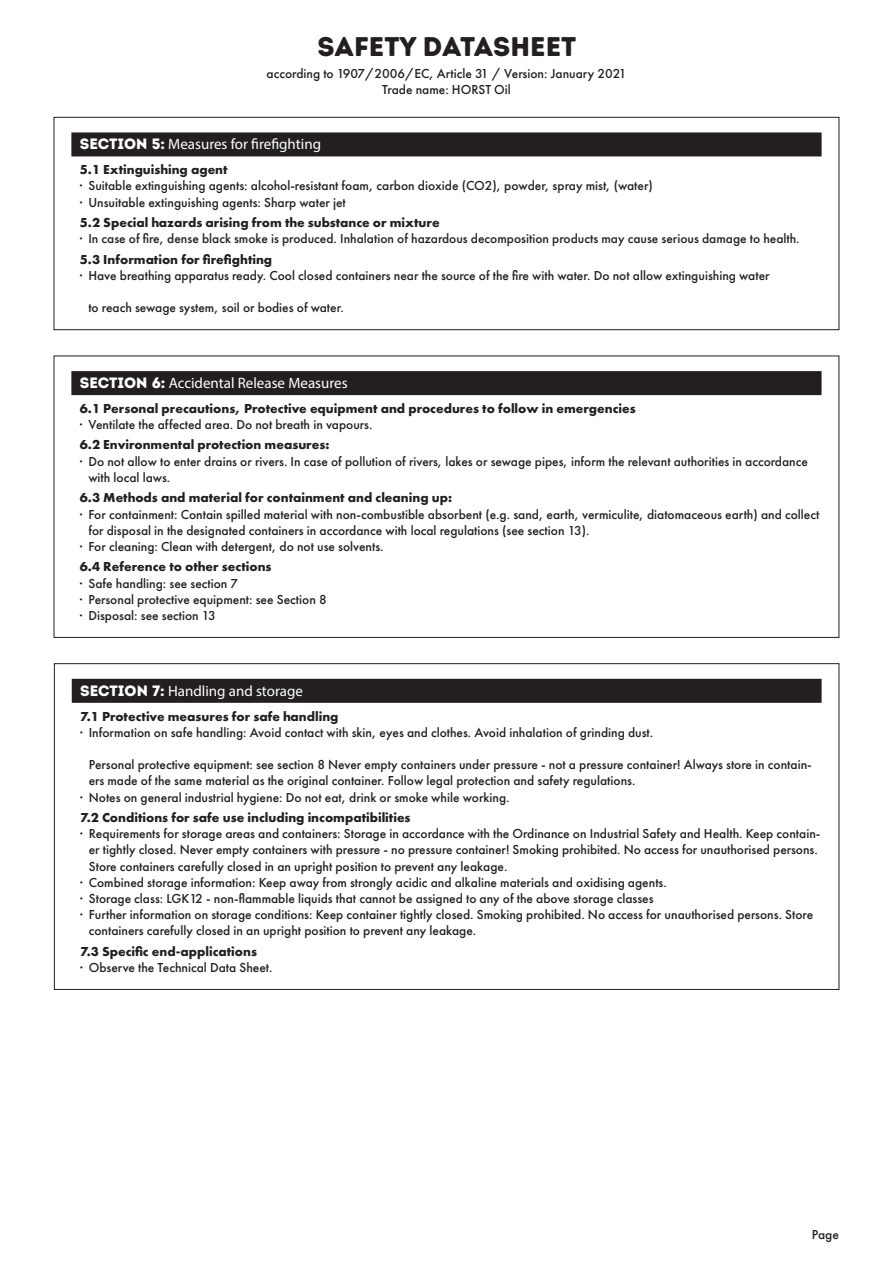
<style>
.page{position:relative;width:893px;height:1263px;background:#fff}
.page>*{position:absolute;margin:0;border:0;box-sizing:border-box;transform-origin:0 0}
.t1{font:27px "Intro Rust Base";color:#231f20}
.Headline{font:15px "Myriad Pro";color:#fff}
.t2{font:500 13.5px/16.2px "Futura PT";color:#231f20}
.Subheadline{font:700 13.5px "Futura PT";color:#231f20}
.s1{font-family:"Intro Rust Base"}
</style>
<div class="page">
<div style="left:72px;top:679px;width:750px;height:24px;background:#231f20"></div>
<div style="left:71px;top:371px;width:750px;height:24px;background:#231f20"></div>
<div style="left:71px;top:132px;width:751px;height:24px;background:#231f20"></div>
<div style="left:54px;top:117px;width:785px;height:213px;border:1px solid #231f20"></div>
<h1 class="t1" style="left:317px;top:30px;width:260px">SAFETY DATASHEET</h1>
<p class="t2" style="left:267px;top:65px;width:361px;text-align:center">according to 1907/2006/EC, Article 31 / Version: January 2021<br>Trade name: HORST Oil</p>
<p class="Headline" style="left:80px;top:135px;width:243px"><span class="s1">SECTION 5:</span> Measures for firefighting</p>
<p class="Subheadline" style="left:80px;top:161px;width:149px">5.1 Extinguishing agent</p>
<p class="t2" style="left:80px;top:178px;width:574px">· Suitable extinguishing agents: alcohol-resistant foam, carbon dioxide (CO2), powder, spray mist, (water)</p>
<p class="t2" style="left:80px;top:194px;width:267px">· Unsuitable extinguishing agents: Sharp water jet</p>
<p class="Subheadline" style="left:80px;top:214px;width:361px">5.2 Special hazards arising from the substance or mixture</p>
<p class="t2" style="left:80px;top:231px;width:721px">· In case of fire, dense black smoke is produced. Inhalation of hazardous decomposition products may cause serious damage to health.</p>
<p class="Subheadline" style="left:80px;top:250px;width:194px">5.3 Information for firefighting</p>
<p class="t2" style="left:80px;top:267px;width:691px">· Have breathing apparatus ready. Cool closed containers near the source of the fire with water. Do not allow extinguishing water</p>
<p class="t2" style="left:88px;top:300px;width:257px">to reach sewage system, soil or bodies of water.</p>
<p class="Headline" style="left:80px;top:374px;width:269px"><span class="s1">SECTION 6:</span> Accidental Release Measures</p>
<p class="Subheadline" style="left:80px;top:400px;width:557px">6.1 Personal precautions, Protective equipment and procedures to follow in emergencies</p>
<p class="t2" style="left:80px;top:416px;width:294px">· Ventilate the affected area. Do not breath in vapours.</p>
<p class="Subheadline" style="left:80px;top:436px;width:251px">6.2 Environmental protection measures:</p>
<p class="t2" style="left:88px;top:453px;width:721px;text-indent:-9px">· Do not allow to enter drains or rivers. In case of pollution of rivers, lakes or sewage pipes, inform the relevant authorities in accordance with local laws.</p>
<p class="Subheadline" style="left:80px;top:489px;width:374px">6.3 Methods and material for containment and cleaning up:</p>
<p class="t2" style="left:88px;top:506px;width:732px;text-indent:-9px">· For containment: Contain spilled material with non-combustible absorbent (e.g. sand, earth, vermiculite, diatomaceous earth) and collect for disposal in the designated containers in accordance with local regulations (see section 13).</p>
<p class="t2" style="left:80px;top:538px;width:305px">· For cleaning: Clean with detergent, do not use solvents.</p>
<p class="Subheadline" style="left:80px;top:558px;width:193px">6.4 Reference to other sections</p>
<p class="t2" style="left:80px;top:575px;width:160px">· Safe handling: see section 7</p>
<p class="t2" style="left:80px;top:591px;width:248px">· Personal protective equipment: see Section 8</p>
<p class="t2" style="left:80px;top:607px;width:138px">· Disposal: see section 13</p>
<p class="Headline" style="left:80px;top:681px;width:224px"><span class="s1">SECTION 7:</span> Handling and storage</p>
<p class="Subheadline" style="left:80px;top:707px;width:260px">7.1 Protective measures for safe handling</p>
<p class="t2" style="left:80px;top:724px;width:574px">· Information on safe handling: Avoid contact with skin, eyes and clothes. Avoid inhalation of grinding dust.</p>
<p class="t2" style="left:89px;top:756px;width:724px">Personal protective equipment: see section 8 Never empty containers under pressure - not a pressure container! Always store in contain&shy;ers made of the same material as the original container. Follow legal protection and safety regulations.</p>
<p class="t2" style="left:80px;top:789px;width:431px">· Notes on general industrial hygiene: Do not eat, drink or smoke while working.</p>
<p class="Subheadline" style="left:80px;top:809px;width:332px">7.2 Conditions for safe use including incompatibilities</p>
<p class="t2" style="left:89px;top:826px;width:733px;text-indent:-9px">· Requirements for storage areas and containers: Storage in accordance with the Ordinance on Industrial Safety and Health. Keep contain&shy;er tightly closed. Never empty containers with pressure - no pressure container! Smoking prohibited. No access for unauthorised persons.<br>Store containers carefully closed in an upright position to prevent any leakage.</p>
<p class="t2" style="left:80px;top:874px;width:588px">· Combined storage information: Keep away from strongly acidic and alkaline materials and oxidising agents.</p>
<p class="t2" style="left:80px;top:890px;width:575px">· Storage class: LGK12 - non-flammable liquids that cannot be assigned to any of the above storage classes</p>
<p class="t2" style="left:89px;top:907px;width:726px;text-indent:-9px">· Further information on storage conditions: Keep container tightly closed. Smoking prohibited. No access for unauthorised persons. Store containers carefully closed in an upright position to prevent any leakage.</p>
<p class="Subheadline" style="left:80px;top:943px;width:178px">7.3 Specific end-applications</p>
<p class="t2" style="left:80px;top:959px;width:194px">· Observe the Technical Data Sheet.</p>
<p class="t2" style="left:812px;top:1227px;width:29px">Page</p>
</div>
